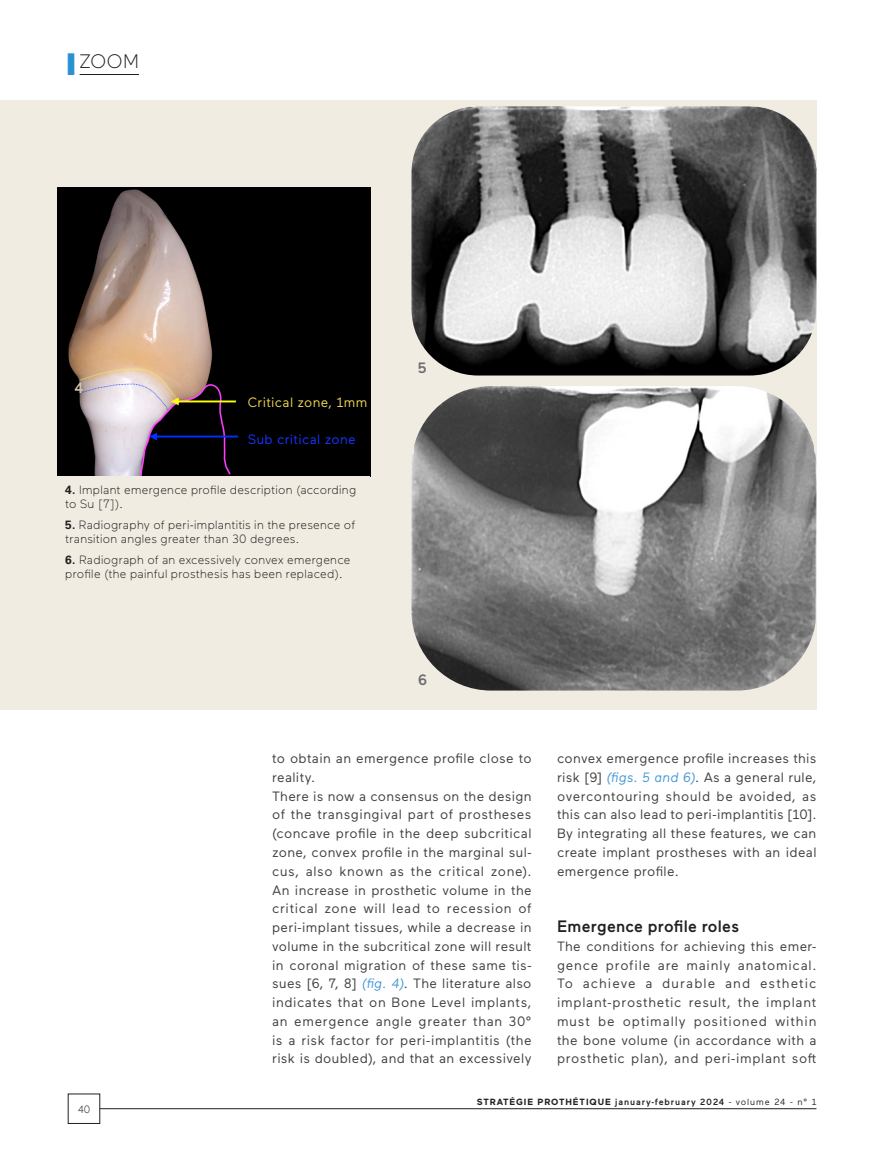
<style>
.page{position:relative;width:893px;height:1149px;background:#fff}
.page>*{position:absolute;margin:0;border:0;box-sizing:border-box;transform-origin:0 0}
.t1{font:300 19.5px "Maax";color:#231f20}
._06___Texte_courant_2022{font:500 16.5px "Maax";letter-spacing:.015em;color:#231f20}
.Numéro_photo_2022{font:500 15px "Maax";color:#6c6d70}
.Numéro_photo_2022-2{font:500 15px "Maax";color:#d2c5a9}
._06___Texte_courant_2022-2{font:13.5px/18.8px "Maax";letter-spacing:.03em;color:#3e3e3f;text-align:justify}
._06___Texte_courant_2022-3{font:13.5px "Maax";letter-spacing:.025em;color:#eed553}
._06___Texte_courant_2022-4{font:13.5px "Maax";letter-spacing:.025em;color:#1635ff}
.Légende_2022{font:300 12px/14.2px "Maax";letter-spacing:.025em;color:#231f20}
.t2{font:300 10.5px "Maax";color:#231f20}
.t3{font:700 9px "Maax";letter-spacing:.1em;color:#231f20}
.s1{color:#2a92d0}
.s2{font-family:"Univers LT Std";font-weight:700}
.s3{font-style:italic;color:#449ad4}
.s4{font-weight:500}
.s5{font-weight:400}
</style>
<div class="page">
<hr style="left:80px;top:74px;width:59px;height:1px;background:#231f20">
<hr style="left:100px;top:1108px;width:716px;height:1px;background:#231f20">
<div style="left:0;top:100px;width:816px;height:609px;background:#f1ece2"></div>
<img style="left:58px;top:187px;width:312px;height:289px">
<img style="left:411px;top:106px;width:405px;height:269px">
<img style="left:411px;top:386px;width:405px;height:304px">
<div style="left:238px;top:382px;width:131px;height:85px;background:#000001"></div>
<h1 class="t1" style="left:67px;top:48px;width:73px"><span class="s1">❙</span> ZOOM</h1>
<p class="Numéro_photo_2022-2" style="left:74px;top:378px;width:11px">4</p>
<p class="_06___Texte_courant_2022-3" style="left:248px;top:393px;width:121px">Critical zone, 1mm</p>
<p class="_06___Texte_courant_2022-4" style="left:248px;top:430px;width:109px">Sub critical zone</p>
<p class="Légende_2022" style="left:65px;top:482px;width:292px"><span class="s2">4.</span> Implant emergence profile description (according to Su [7]).</p>
<p class="Légende_2022" style="left:65px;top:516px;width:291px"><span class="s2">5.</span> Radiography of peri-implantitis in the presence of transition angles greater than 30 degrees.</p>
<p class="Légende_2022" style="left:65px;top:551px;width:287px"><span class="s2">6.</span> Radiograph of an excessively convex emergence profile (the painful prosthesis has been replaced).</p>
<p class="Numéro_photo_2022" style="left:418px;top:357px;width:10px">5</p>
<p class="Numéro_photo_2022" style="left:418px;top:669px;width:11px">6</p>
<p class="_06___Texte_courant_2022-2" style="left:272px;top:748px;width:261px">to obtain an emergence profile close to reality.</p>
<p class="_06___Texte_courant_2022-2" style="left:272px;top:785px;width:261px">There is now a consensus on the design of the transgingival part of prostheses (concave profile in the deep subcritical zone, convex profile in the marginal sul&shy;cus, also known as the critical zone).<br>An increase in prosthetic volume in the critical zone will lead to recession of peri-implant tissues, while a decrease in volume in the subcritical zone will result in coronal migration of these same tis&shy;sues [6, 7, 8] <span class="s3">(fig. 4)</span>. The literature also indicates that on Bone Level implants, an emergence angle greater than 30° is a risk factor for peri-implantitis (the risk is doubled), and that an excessively</p>
<p class="_06___Texte_courant_2022-2" style="left:557px;top:748px;width:261px">convex emergence profile increases this risk [9] <span class="s3">(figs. 5 and 6)</span>. As a general rule, overcontouring should be avoided, as this can also lead to peri-implantitis [10].</p>
<p class="_06___Texte_courant_2022-2" style="left:557px;top:823px;width:261px">By integrating all these features, we can create implant prostheses with an ideal emergence profile.</p>
<p class="_06___Texte_courant_2022" style="left:557px;top:915px;width:183px">Emergence profile roles</p>
<p class="_06___Texte_courant_2022-2" style="left:557px;top:935px;width:261px">The conditions for achieving this emer&shy;gence profile are mainly anatomical.<br>To achieve a durable and esthetic implant-prosthetic result, the implant must be optimally positioned within the bone volume (in accordance with a prosthetic plan), and peri-implant soft</p>
<p class="t2" style="left:78px;top:1101px;width:14px">40</p>
<p class="t3" style="left:477px;top:1095px;width:341px">STRATÉGIE PROTHÉTIQUE <span class="s4">january-february 2024</span> <span class="s5">- volume 24 - n° 1</span></p>
</div>
